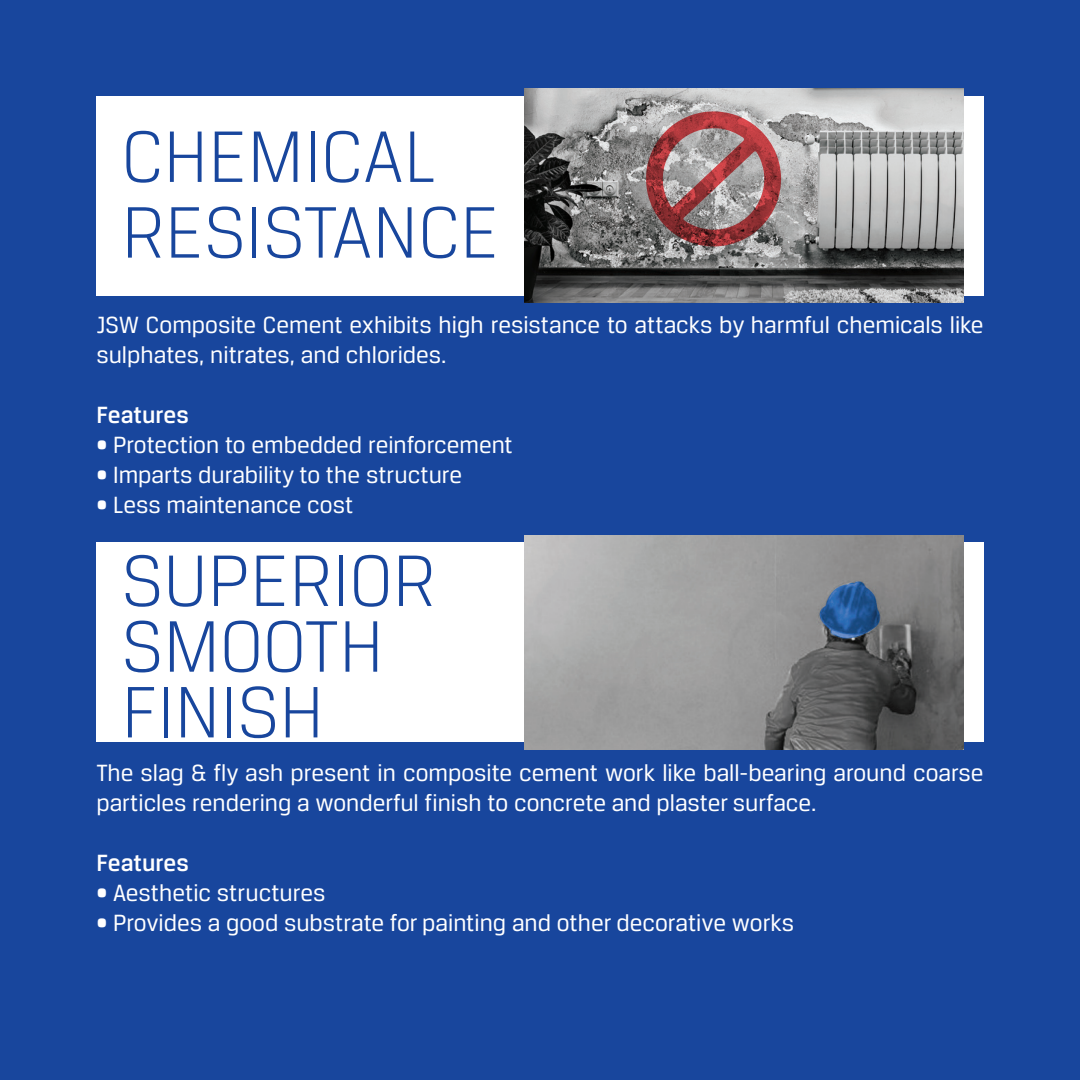
<style>
.page{position:relative;width:1080px;height:1080px;background:#18469d}
.page>*{position:absolute;margin:0;border:0;box-sizing:border-box;transform-origin:0 0}
.t1{font:300 77.5px/65.8px "Breuer Text";color:#18469d}
.t2{font:25px/30px "Breuer Text";color:#fff}
.t3{font:500 25px "Breuer Text";color:#fff}
</style>
<div class="page">
<div style="left:96px;top:543px;width:888px;height:199px;background:#fff"></div>
<img style="left:525px;top:535px;width:439px;height:214px">
<div style="left:96px;top:96px;width:888px;height:199px;background:#fff"></div>
<img style="left:525px;top:89px;width:439px;height:214px">
<svg style="left:646px;top:111px;width:135px;height:135px"></svg>
<h1 class="t1" style="left:121px;top:118px;width:379px;line-height:75.8px">CHEMICAL<br>RESISTANCE</h1>
<p class="t2" style="left:96px;top:310px;width:889px">JSW Composite Cement exhibits high resistance to attacks by harmful chemicals like sulphates, nitrates, and chlorides.</p>
<p class="t3" style="left:96px;top:401px;width:94px">Features</p>
<p class="t2" style="left:96px;top:430px;width:418px">• Protection to embedded reinforcement</p>
<p class="t2" style="left:96px;top:460px;width:367px">• Imparts durability to the structure</p>
<p class="t2" style="left:96px;top:490px;width:258px">• Less maintenance cost</p>
<h1 class="t1" style="left:121px;top:547px;width:316px">SUPERIOR<br>SMOOTH<br>FINISH</h1>
<p class="t2" style="left:96px;top:758px;width:889px">The slag &amp; fly ash present in composite cement work like ball-bearing around coarse particles rendering a wonderful finish to concrete and plaster surface.</p>
<p class="t3" style="left:96px;top:849px;width:94px">Features</p>
<p class="t2" style="left:96px;top:878px;width:231px">• Aesthetic structures</p>
<p class="t2" style="left:96px;top:908px;width:699px">• Provides a good substrate for painting and other decorative works</p>
</div>
